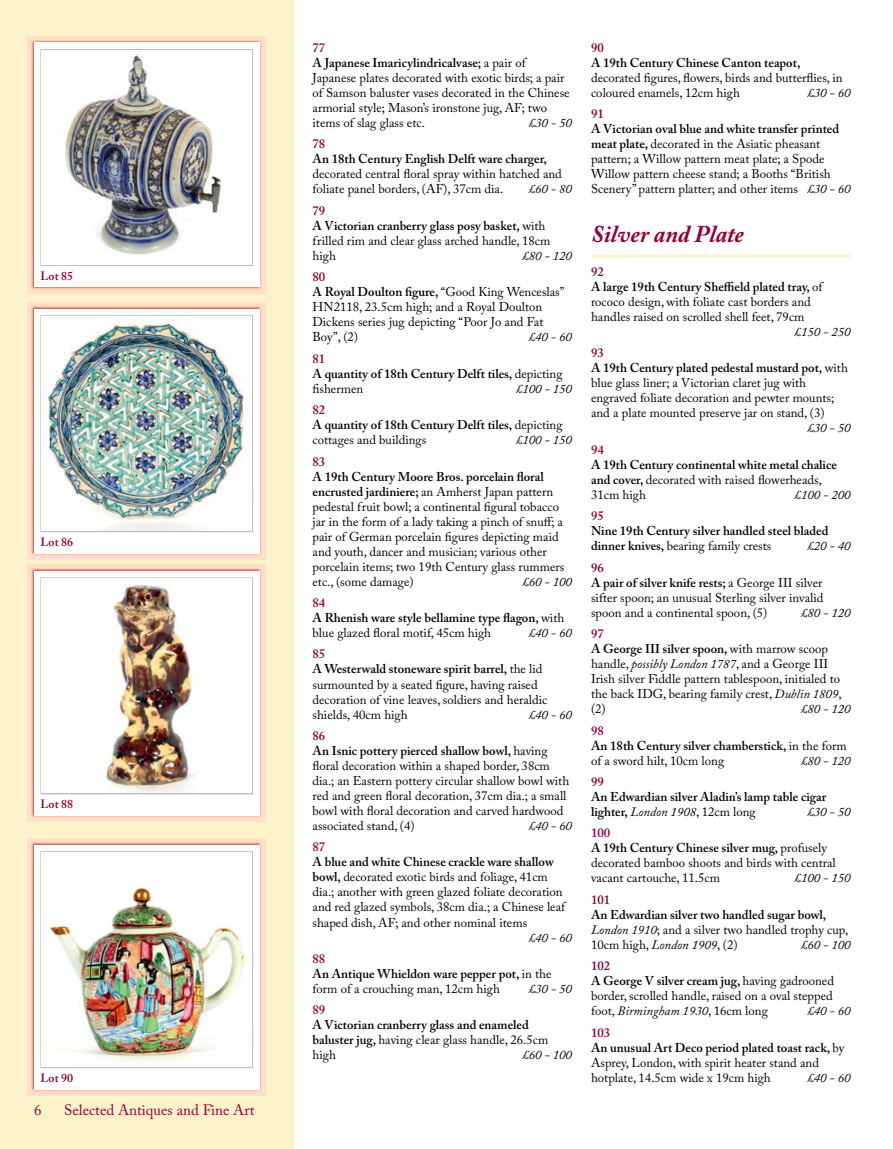
<style>
.page{position:relative;width:893px;height:1149px;background:#fff}
.page>*{position:absolute;margin:0;border:0;box-sizing:border-box;transform-origin:0 0}
.t1{font:italic 700 24px "Adobe Caslon Pro";color:#8d0134}
.t2{font:15px "Adobe Caslon Pro";color:#8d0134}
.t3{font:12.75px/15px "Adobe Caslon Pro";color:#000}
.t4{font:600 12.75px/15px "Adobe Caslon Pro";color:#000}
.t5{font:italic 12.75px "Adobe Caslon Pro";color:#000}
.t6{font:600 12.75px "Adobe Caslon Pro";color:#8d0134}
.t7{font:600 12px "Adobe Caslon Pro";color:#8d0134}
.s1{font-weight:600;color:#8d0134}
.s2{font-weight:600}
.s3{color:#8d0134}
.s4{font-weight:400}
.s5{font-style:italic}
.s6{font-weight:400;font-style:italic}
</style>
<div class="page">
<div style="left:0;top:0;width:293px;height:1148px;background:#fdf3cb"></div>
<hr style="left:591px;top:254px;width:259px;height:3px;background:#fef6d9">
<img style="left:27px;top:37px;width:239px;height:256px">
<div style="left:34px;top:43px;width:225px;height:244px;background:#fff"></div>
<svg style="left:40px;top:49px;width:213px;height:217px"></svg>
<img style="left:42px;top:50px;width:209px;height:214px">
<img style="left:27px;top:303px;width:239px;height:256px">
<div style="left:34px;top:309px;width:225px;height:244px;background:#fff"></div>
<svg style="left:40px;top:315px;width:213px;height:217px"></svg>
<img style="left:42px;top:316px;width:209px;height:214px">
<img style="left:27px;top:838px;width:239px;height:257px">
<div style="left:34px;top:844px;width:225px;height:245px;background:#fff"></div>
<svg style="left:40px;top:851px;width:213px;height:216px"></svg>
<img style="left:42px;top:852px;width:209px;height:214px">
<img style="left:27px;top:565px;width:239px;height:256px">
<div style="left:34px;top:571px;width:225px;height:244px;background:#fff"></div>
<svg style="left:40px;top:577px;width:213px;height:217px"></svg>
<img style="left:42px;top:578px;width:209px;height:214px">
<p class="t7" style="left:40px;top:271px;width:34px">Lot 85</p>
<p class="t7" style="left:40px;top:537px;width:34px">Lot 86</p>
<p class="t7" style="left:40px;top:799px;width:34px">Lot 88</p>
<p class="t7" style="left:40px;top:1072px;width:34px">Lot 90</p>
<p class="t2" style="left:34px;top:1103px;width:9px">6</p>
<p class="t2" style="left:64px;top:1103px;width:192px">Selected Antiques and Fine Art</p>
<p class="t3" style="left:313px;top:42px;width:259px"><span class="s1">77<br></span><span class="s2">A Japanese Imaricylindricalvase;</span> a pair of Japanese plates decorated with exotic birds; a pair of Samson baluster vases decorated in the Chinese armorial style; Mason’s ironstone jug, AF; two items of slag glass etc.</p>
<p class="t5" style="left:529px;top:118px;width:45px">£30 - 50</p>
<p class="t6" style="left:313px;top:139px;width:14px">78</p>
<p class="t4" style="left:313px;top:153px;width:236px">An 18th Century English Delft ware charger,</p>
<p class="t3" style="left:313px;top:168px;width:251px">decorated central floral spray within hatched and foliate panel borders, (AF), 37cm dia.</p>
<p class="t5" style="left:529px;top:185px;width:45px">£60 - 80</p>
<p class="t3" style="left:313px;top:204px;width:239px"><span class="s1">79<br></span><span class="s2">A Victorian cranberry glass posy basket,</span> with frilled rim and clear glass arched handle, 18cm high</p>
<p class="t5" style="left:522px;top:251px;width:51px">£80 - 120</p>
<p class="t3" style="left:313px;top:271px;width:253px"><span class="s1">80<br></span><span class="s2">A Royal Doulton figure,</span> “Good King Wenceslas”<br>HN2118, 23.5cm high; and a Royal Doulton<br>Dickens series jug depicting “Poor Jo and Fat<br>Boy”, (2)</p>
<p class="t5" style="left:529px;top:332px;width:45px">£40 - 60</p>
<p class="t4" style="left:313px;top:352px;width:252px"><span class="s3">81<br></span>A quantity of 18th Century Delft tiles, <span class="s4">depicting fishermen</span></p>
<p class="t5" style="left:516px;top:384px;width:57px">£100 - 150</p>
<p class="t4" style="left:313px;top:403px;width:252px"><span class="s3">82<br></span>A quantity of 18th Century Delft tiles, <span class="s4">depicting cottages and buildings</span></p>
<p class="t5" style="left:516px;top:435px;width:57px">£100 - 150</p>
<p class="t6" style="left:313px;top:456px;width:14px">83</p>
<p class="t3" style="left:313px;top:470px;width:253px"><span class="s2">A 19th Century Moore Bros. porcelain floral encrusted jardiniere;</span> an Amherst Japan pattern pedestal fruit bowl; a continental figural tobacco jar in the form of a lady taking a pinch of snuff; a pair of German porcelain figures depicting maid and youth, dancer and musician; various other porcelain items; two 19th Century glass rummers etc., (some damage)</p>
<p class="t5" style="left:522px;top:577px;width:51px">£60 - 100</p>
<p class="t4" style="left:313px;top:596px;width:253px"><span class="s3">84<br></span>A Rhenish ware style bellamine type flagon, <span class="s4">with blue glazed floral motif, 45cm high</span></p>
<p class="t5" style="left:529px;top:628px;width:45px">£40 - 60</p>
<p class="t3" style="left:313px;top:648px;width:236px"><span class="s1">85<br></span><span class="s2">A Westerwald stoneware spirit barrel,</span> the lid surmounted by a seated figure, having raised decoration of vine leaves, soldiers and heraldic shields, 40cm high</p>
<p class="t5" style="left:529px;top:709px;width:45px">£40 - 60</p>
<p class="t3" style="left:313px;top:729px;width:258px"><span class="s1">86<br></span><span class="s2">An Isnic pottery pierced shallow bowl,</span> having floral decoration within a shaped border, 38cm dia.; an Eastern pottery circular shallow bowl with red and green floral decoration, 37cm dia.; a small bowl with floral decoration and carved hardwood associated stand, (4)</p>
<p class="t5" style="left:529px;top:821px;width:45px">£40 - 60</p>
<p class="t6" style="left:313px;top:842px;width:14px">87</p>
<p class="t3" style="left:313px;top:855px;width:254px"><span class="s2">A blue and white Chinese crackle ware shallow bowl,</span> decorated exotic birds and foliage, 41cm dia.; another with green glazed foliate decoration and red glazed symbols, 38cm dia.; a Chinese leaf shaped dish, AF; and other nominal items</p>
<p class="t5" style="left:529px;top:932px;width:45px">£40 - 60</p>
<p class="t3" style="left:313px;top:952px;width:240px"><span class="s1">88<br></span><span class="s2">An Antique Whieldon ware pepper pot,</span> in the form of a crouching man, 12cm high</p>
<p class="t5" style="left:529px;top:983px;width:45px">£30 - 50</p>
<p class="t6" style="left:313px;top:1004px;width:14px">89</p>
<p class="t4" style="left:313px;top:1018px;width:237px">A Victorian cranberry glass and enameled baluster jug, <span class="s4">having clear glass handle, 26.5cm high</span></p>
<p class="t5" style="left:522px;top:1050px;width:51px">£60 - 100</p>
<p class="t6" style="left:591px;top:43px;width:14px">90</p>
<p class="t4" style="left:591px;top:57px;width:211px">A 19th Century Chinese Canton teapot,</p>
<p class="t3" style="left:591px;top:72px;width:253px">decorated figures, flowers, birds and butterflies, in coloured enamels, 12cm high</p>
<p class="t5" style="left:807px;top:88px;width:45px">£30 - 60</p>
<p class="t6" style="left:591px;top:109px;width:14px">91</p>
<p class="t3" style="left:591px;top:123px;width:261px"><span class="s2">A Victorian oval blue and white transfer printed meat plate,</span> decorated in the Asiatic pheasant pattern; a Willow pattern meat plate; a Spode Willow pattern cheese stand; a Booths “British Scenery” pattern platter; and other items <span class="s5">£30 - 60</span></p>
<h1 class="t1" style="left:591px;top:225px;width:154px">Silver and Plate</h1>
<p class="t3" style="left:591px;top:265px;width:233px"><span class="s1">92<br></span><span class="s2">A large 19th Century Sheffield plated tray,</span> of rococo design, with foliate cast borders and handles raised on scrolled shell feet, 79cm</p>
<p class="t5" style="left:795px;top:327px;width:57px">£150 - 250</p>
<p class="t3" style="left:591px;top:347px;width:258px"><span class="s1">93<br></span><span class="s2">A 19th Century plated pedestal mustard pot,</span> with blue glass liner; a Victorian claret jug with engraved foliate decoration and pewter mounts; and a plate mounted preserve jar on stand, (3)</p>
<p class="t5" style="left:807px;top:423px;width:45px">£30 - 50</p>
<p class="t6" style="left:591px;top:444px;width:14px">94</p>
<p class="t4" style="left:591px;top:458px;width:247px">A 19th Century continental white metal chalice and cover, <span class="s4">decorated with raised flowerheads,<br>31cm high</span></p>
<p class="t5" style="left:795px;top:490px;width:57px">£100 - 200</p>
<p class="t6" style="left:591px;top:511px;width:14px">95</p>
<p class="t4" style="left:591px;top:524px;width:239px">Nine 19th Century silver handled steel bladed dinner knives, <span class="s4">bearing family crests</span></p>
<p class="t5" style="left:807px;top:541px;width:45px">£20 - 40</p>
<p class="t3" style="left:591px;top:561px;width:234px"><span class="s1">96<br></span><span class="s2">A pair of silver knife rests;</span> a George III silver sifter spoon; an unusual Sterling silver invalid spoon and a continental spoon, (5)</p>
<p class="t5" style="left:801px;top:608px;width:51px">£80 - 120</p>
<p class="t3" style="left:591px;top:627px;width:252px"><span class="s1">97<br></span><span class="s2">A George III silver spoon,</span> with marrow scoop handle, <span class="s5">possibly London 1787</span>, and a George III Irish silver Fiddle pattern tablespoon, initialed to the back IDG, bearing family crest, <span class="s5">Dublin 1809</span>, (2)</p>
<p class="t5" style="left:801px;top:704px;width:51px">£80 - 120</p>
<p class="t4" style="left:591px;top:724px;width:257px"><span class="s3">98<br></span>An 18th Century silver chamberstick, <span class="s4">in the form of a sword hilt, 10cm long</span></p>
<p class="t5" style="left:801px;top:755px;width:51px">£80 - 120</p>
<p class="t6" style="left:591px;top:776px;width:14px">99</p>
<p class="t4" style="left:591px;top:790px;width:237px">An Edwardian silver Aladin’s lamp table cigar lighter, <span class="s6">London 1908</span><span class="s4">, 12cm long</span></p>
<p class="t5" style="left:807px;top:807px;width:45px">£30 - 50</p>
<p class="t3" style="left:591px;top:826px;width:246px"><span class="s1">100<br></span><span class="s2">A 19th Century Chinese silver mug,</span> profusely decorated bamboo shoots and birds with central vacant cartouche, 11.5cm</p>
<p class="t5" style="left:795px;top:873px;width:57px">£100 - 150</p>
<p class="t6" style="left:591px;top:894px;width:21px">101</p>
<p class="t3" style="left:591px;top:908px;width:259px"><span class="s2">An Edwardian silver two handled sugar bowl,<br></span><span class="s5">London 1910</span>; and a silver two handled trophy cup,<br>10cm high, <span class="s5">London 1909</span>, (2)</p>
<p class="t5" style="left:801px;top:939px;width:51px">£60 - 100</p>
<p class="t3" style="left:591px;top:959px;width:244px"><span class="s1">102<br></span><span class="s2">A George V silver cream jug,</span> having gadrooned border, scrolled handle, raised on a oval stepped foot, <span class="s5">Birmingham 1930</span>, 16cm long</p>
<p class="t5" style="left:807px;top:1006px;width:45px">£40 - 60</p>
<p class="t3" style="left:591px;top:1025px;width:255px"><span class="s1">103<br></span><span class="s2">An unusual Art Deco period plated toast rack,</span> by<br>Asprey, London, with spirit heater stand and hotplate, 14.5cm wide x 19cm high</p>
<p class="t5" style="left:807px;top:1072px;width:45px">£40 - 60</p>
</div>
